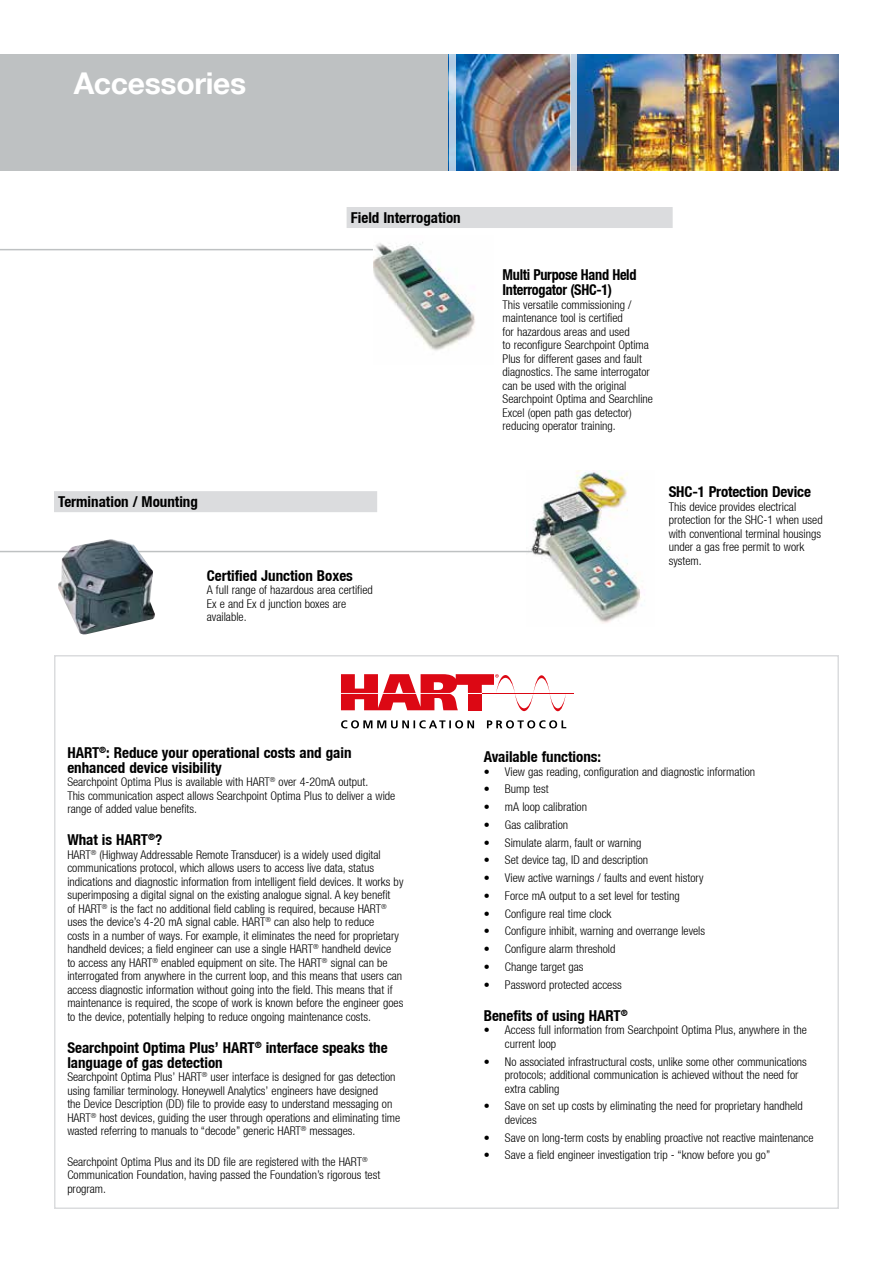
<style>
.page{position:relative;width:893px;height:1263px;background:#fff}
.page>*{position:absolute;margin:0;border:0;box-sizing:border-box;transform-origin:0 0}
.t1{font:700 30px "Helvetica Neue LT";letter-spacing:-.01em;color:#fff}
.t2{font:700 condensed 15px/15px "Helvetica Neue LT";color:#000}
.t3{font:700 condensed 15px/15px "Helvetica Neue LT";letter-spacing:-.02em;color:#000;scale:.95 1}
.t4{font:300 condensed 12px/13.5px "Helvetica Neue LT";color:#000}
</style>
<div class="page">
<img style="left:526px;top:470px;width:116px;height:153px">
<div style="left:0;top:54px;width:839px;height:116px;background:#bec1c2"></div>
<img style="left:455px;top:54px;width:384px;height:116px">
<svg style="left:449px;top:54px;width:6px;height:117px"></svg>
<svg style="left:570px;top:54px;width:7px;height:117px"></svg>
<div style="left:321px;top:655px;width:272px;height:93px;border:1px solid #fff"></div>
<hr style="left:482px;top:693px;width:92px;height:1px;background:#dc0814">
<svg style="left:341px;top:720px;width:133px;height:8px"></svg>
<svg style="left:487px;top:720px;width:79px;height:8px"></svg>
<svg style="left:341px;top:674px;width:225px;height:37px"></svg>
<hr style="left:0;top:249px;width:377px;height:1px;background:#bec1c2">
<div style="left:347px;top:207px;width:326px;height:21px;background:#dbdcde"></div>
<hr style="left:0;top:551px;width:532px;height:1px;background:#bec1c2">
<div style="left:54px;top:491px;width:323px;height:21px;background:#dbdcde"></div>
<img style="left:374px;top:242px;width:101px;height:109px">
<img style="left:58px;top:539px;width:97px;height:96px">
<h1 class="t1" style="left:74px;top:64px;width:174px">Accessories</h1>
<p class="t2" style="left:351px;top:210px;width:111px">Field Interrogation</p>
<p class="t2" style="left:58px;top:494px;width:141px">Termination / Mounting</p>
<p class="t2" style="left:207px;top:567px;width:148px">Certified Junction Boxes</p>
<p class="t4" style="left:207px;top:583px;width:168px">A full range of hazardous area certified<br>Ex e and Ex d junction boxes are available.</p>
<p class="t3" style="left:503px;top:267px;width:143px">Multi Purpose Hand Held<br>Interrogator (SHC-1)</p>
<p class="t4" style="left:503px;top:297px;width:152px">This versatile commissioning / maintenance tool is certified<br>for hazardous areas and used<br>to reconfigure Searchpoint Optima<br>Plus for different gases and fault diagnostics. The same interrogator can be used with the original<br>Searchpoint Optima and Searchline<br>Excel (open path gas detector) reducing operator training.</p>
<p class="t2" style="left:669px;top:484px;width:144px">SHC-1 Protection Device</p>
<p class="t4" style="left:669px;top:500px;width:156px">This device provides electrical protection for the SHC-1 when used with conventional terminal housings under a gas free permit to work system.</p>
<p class="t2" style="left:67px;top:745px;width:286px">HART<sup>®</sup>: Reduce your operational costs and gain enhanced device visibility</p>
<p class="t4" style="left:67px;top:775px;width:329px">Searchpoint Optima Plus is available with HART<sup>®</sup> over 4-20mA output.<br>This communication aspect allows Searchpoint Optima Plus to deliver a wide range of added value benefits.</p>
<p class="t2" style="left:67px;top:832px;width:96px">What is HART<sup>®</sup>?</p>
<p class="t4" style="left:67px;top:848px;width:338px">HART<sup>®</sup> (Highway Addressable Remote Transducer) is a widely used digital communications protocol, which allows users to access live data, status indications and diagnostic information from intelligent field devices. It works by superimposing a digital signal on the existing analogue signal. A key benefit<br>of HART<sup>®</sup> is the fact no additional field cabling is required, because HART<sup>® </sup>uses the device’s 4-20 mA signal cable. HART<sup>®</sup> can also help to reduce<br>costs in a number of ways. For example, it eliminates the need for proprietary handheld devices; a field engineer can use a single HART<sup>®</sup> handheld device<br>to access any HART<sup>®</sup> enabled equipment on site. The HART<sup>®</sup> signal can be interrogated from anywhere in the current loop, and this means that users can access diagnostic information without going into the field. This means that if maintenance is required, the scope of work is known before the engineer goes to the device, potentially helping to reduce ongoing maintenance costs.</p>
<p class="t2" style="left:67px;top:1040px;width:322px">Searchpoint Optima Plus’ HART<sup>®</sup> interface speaks the language of gas detection</p>
<p class="t4" style="left:67px;top:1070px;width:334px">Searchpoint Optima Plus’ HART<sup>®</sup> user interface is designed for gas detection using familiar terminology. Honeywell Analytics’ engineers have designed<br>the Device Description (DD) file to provide easy to understand messaging on HART<sup>®</sup> host devices, guiding the user through operations and eliminating time wasted referring to manuals to “decode” generic HART<sup>®</sup> messages.</p>
<p class="t4" style="left:67px;top:1155px;width:314px">Searchpoint Optima Plus and its DD file are registered with the HART<sup>®<br></sup>Communication Foundation, having passed the Foundation’s rigorous test program.</p>
<p class="t2" style="left:484px;top:749px;width:119px">Available functions:</p>
<p class="t4" style="left:484px;top:764px;width:273px">• View gas reading, configuration and diagnostic information</p>
<p class="t4" style="left:484px;top:782px;width:66px">• Bump test</p>
<p class="t4" style="left:484px;top:800px;width:105px">• mA loop calibration</p>
<p class="t4" style="left:484px;top:818px;width:86px">• Gas calibration</p>
<p class="t4" style="left:484px;top:835px;width:159px">• Simulate alarm, fault or warning</p>
<p class="t4" style="left:484px;top:853px;width:166px">• Set device tag, ID and description</p>
<p class="t4" style="left:484px;top:871px;width:221px">• View active warnings / faults and event history</p>
<p class="t4" style="left:484px;top:889px;width:197px">• Force mA output to a set level for testing</p>
<p class="t4" style="left:484px;top:906px;width:129px">• Configure real time clock</p>
<p class="t4" style="left:484px;top:924px;width:223px">• Configure inhibit, warning and overrange levels</p>
<p class="t4" style="left:484px;top:942px;width:133px">• Configure alarm threshold</p>
<p class="t4" style="left:484px;top:960px;width:101px">• Change target gas</p>
<p class="t4" style="left:484px;top:977px;width:140px">• Password protected access</p>
<p class="t2" style="left:484px;top:1008px;width:146px">Benefits of using HART<sup>®</sup></p>
<p class="t4" style="left:505px;top:1023px;width:303px;text-indent:-21px">• Access full information from Searchpoint Optima Plus, anywhere in the current loop</p>
<p class="t4" style="left:505px;top:1054px;width:303px;text-indent:-21px">• No associated infrastructural costs, unlike some other communications protocols; additional communication is achieved without the need for extra cabling</p>
<p class="t4" style="left:505px;top:1099px;width:299px;text-indent:-21px">• Save on set up costs by eliminating the need for proprietary handheld devices</p>
<p class="t4" style="left:484px;top:1130px;width:331px">• Save on long-term costs by enabling proactive not reactive maintenance</p>
<p class="t4" style="left:484px;top:1148px;width:288px">• Save a field engineer investigation trip - “know before you go”</p>
</div>
